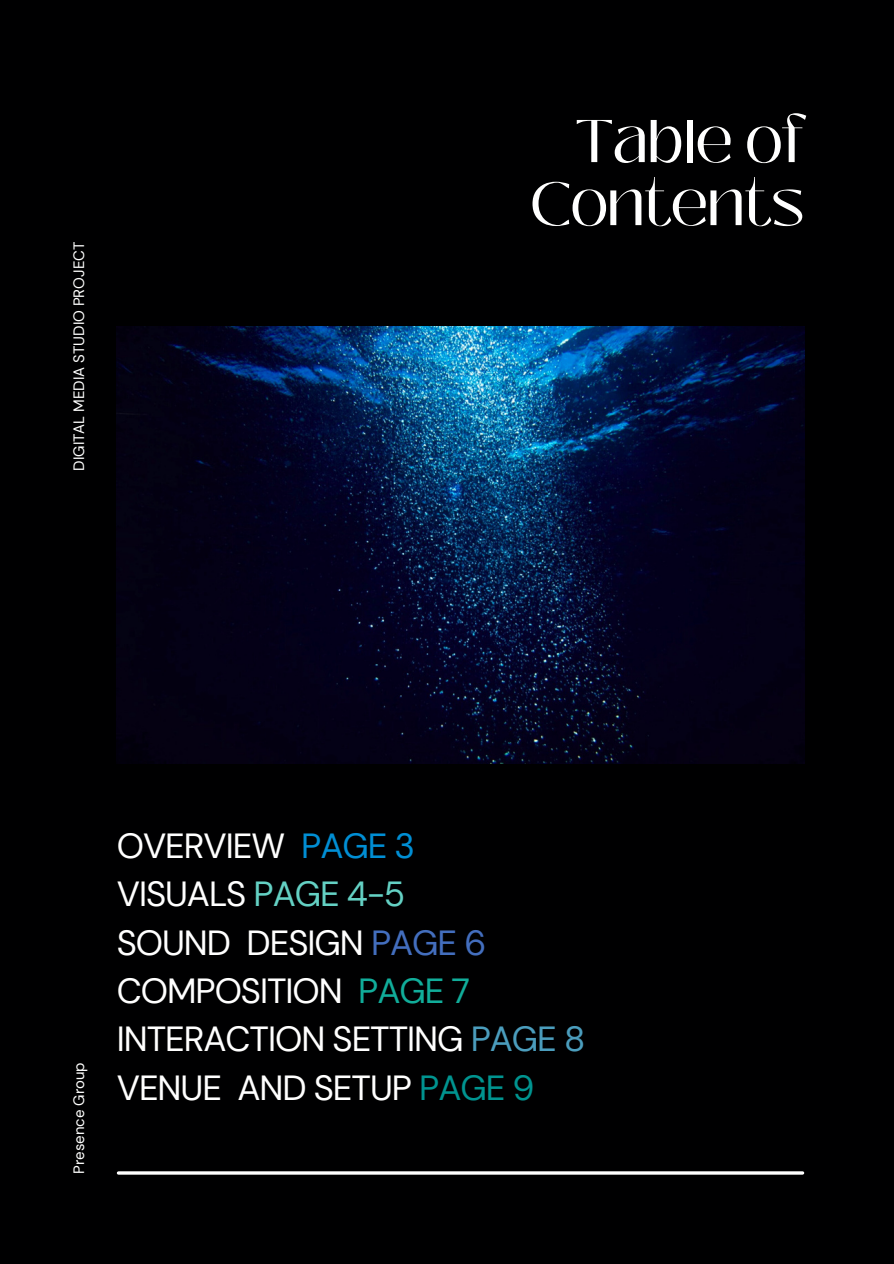
<style>
.page{position:relative;width:894px;height:1264px;background:#fff}
.page>*{position:absolute;margin:0;border:0;box-sizing:border-box;transform-origin:0 0}
.t1{font:60px/63px "Black Mango";letter-spacing:-.015em;color:#fff;text-align:right}
.t2{font:34.8px/48.3px "DM Sans";letter-spacing:-.03em;color:#fff}
.t3{font:15px "DM Sans";color:#fff}
.s1{color:#008ed4}
.s2{color:#64d1c4}
.s3{color:#436ebe}
.s4{color:#11ad9a}
.s5{color:#4b9dbd}
.s6{color:#009490}
</style>
<div class="page">
<div style="left:0;top:0;width:893px;height:1263px;background:#000001"></div>
<img style="left:116px;top:326px;width:687px;height:437px">
<hr style="left:118px;top:1171px;width:684px;height:3px;background:#fff">
<h2 class="t3" style="left:69px;top:471px;width:230px;rotate:-90deg">DIGITAL MEDIA STUDIO PROJECT</h2>
<p class="t1" style="left:529px;top:110px;width:276px">Table of<br>Contents</p>
<p class="t3" style="left:69px;top:1174px;width:113px;rotate:-90deg">Presence Group</p>
<h3 class="t2" style="left:117px;top:821px;width:470px">OVERVIEW <span class="s1">PAGE 3<br></span>VISUALS <span class="s2">PAGE 4-5<br></span>SOUND DESIGN <span class="s3">PAGE 6<br></span>COMPOSITION <span class="s4">PAGE 7<br></span>INTERACTION SETTING <span class="s5">PAGE 8<br></span>VENUE AND SETUP <span class="s6">PAGE 9</span></h3>
</div>
